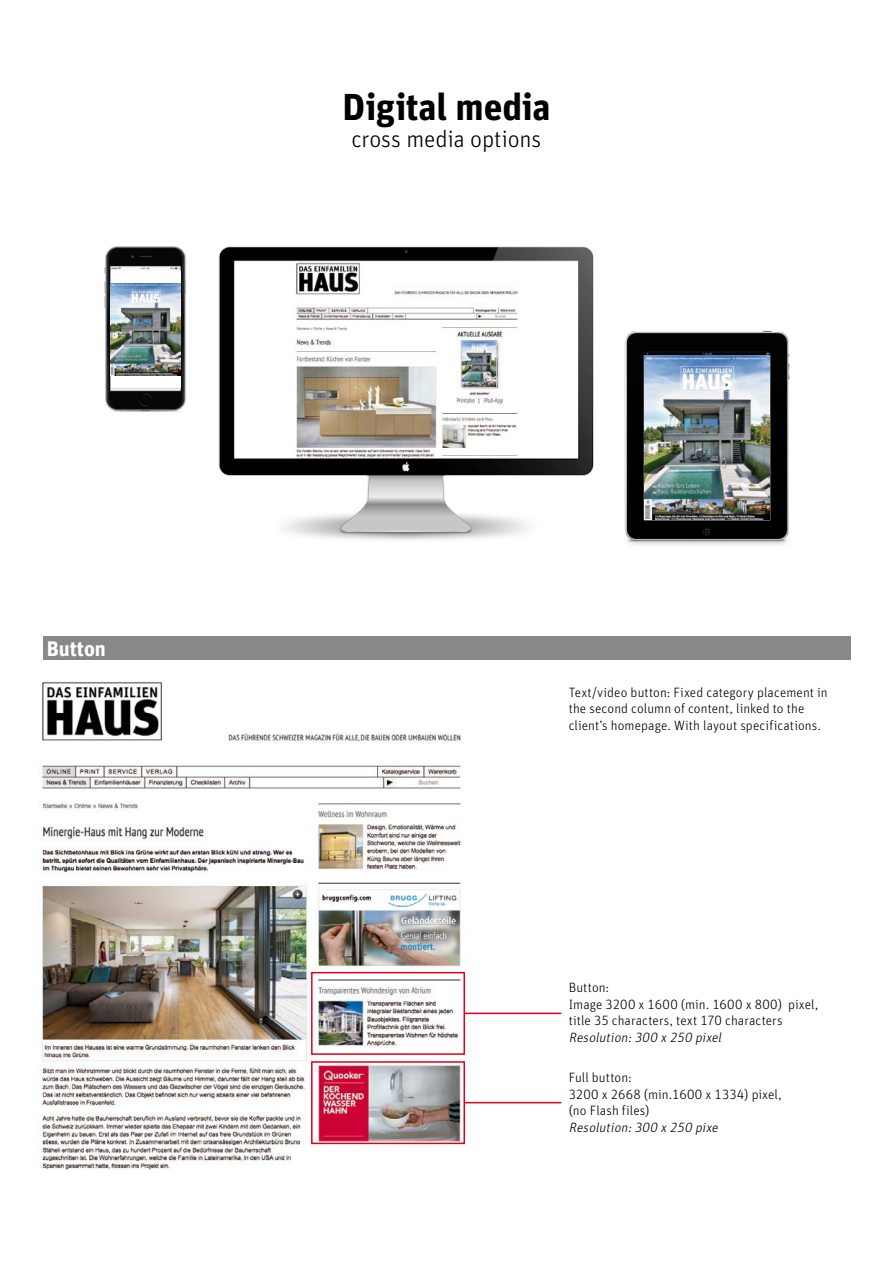
<style>
.page{position:relative;width:893px;height:1263px;background:#fff}
.page>*{position:absolute;margin:0;border:0;box-sizing:border-box;transform-origin:0 0}
.t1{font:37.5px "Unit Bold LF";letter-spacing:-.005em;color:#000}
.t2{font:24px "Unit Light LF";letter-spacing:-.005em;color:#000}
.t3{font:21px "Unit Bold LF";color:#fff}
.t4{font:13.5px/16.5px "Unit Light LF";letter-spacing:.005em;color:#000}
.t5{font:italic 13.5px "Unit Light LF";color:#000}
</style>
<div class="page">
<img style="left:40px;top:682px;width:430px;height:488px">
<img style="left:218px;top:246px;width:376px;height:294px">
<img style="left:461px;top:340px;width:36px;height:48px">
<hr style="left:464px;top:1012px;width:97px;height:2px;background:#e2001a">
<hr style="left:464px;top:1102px;width:97px;height:1px;background:#e2001a">
<div style="left:311px;top:972px;width:154px;height:83px;border:2px solid #e2001a"></div>
<div style="left:311px;top:1061px;width:154px;height:83px;border:2px solid #e2001a"></div>
<img style="left:104px;top:246px;width:83px;height:166px">
<div style="left:111px;top:271px;width:70px;height:117px;background:#fff"></div>
<img style="left:111px;top:283px;width:70px;height:93px">
<img style="left:624px;top:330px;width:166px;height:215px">
<img style="left:644px;top:356px;width:125px;height:164px">
<div style="left:43px;top:637px;width:807px;height:23px;background:#87888a"></div>
<h3 class="t3" style="left:47px;top:635px;width:61px">Button</h3>
<h1 class="t1" style="left:342px;top:83px;width:209px">Digital media</h1>
<h2 class="t2" style="left:352px;top:123px;width:191px">cross media options</h2>
<p class="t4" style="left:569px;top:683px;width:260px">Text/video button: Fixed category placement in the second column of content, linked to the client’s homepage. With layout specifications.</p>
<p class="t4" style="left:569px;top:979px;width:251px">Button:<br>Image 3200 x 1600 (min. 1600 x 800) pixel, title 35 characters, text 170 characters</p>
<p class="t5" style="left:569px;top:1029px;width:157px">Resolution:300 x 250 pixel</p>
<p class="t4" style="left:569px;top:1069px;width:215px">Full button:<br>3200 x 2668 (min.1600 x 1334) pixel, (no Flash files)</p>
<p class="t5" style="left:569px;top:1119px;width:154px">Resolution:300 x 250 pixe</p>
</div>
